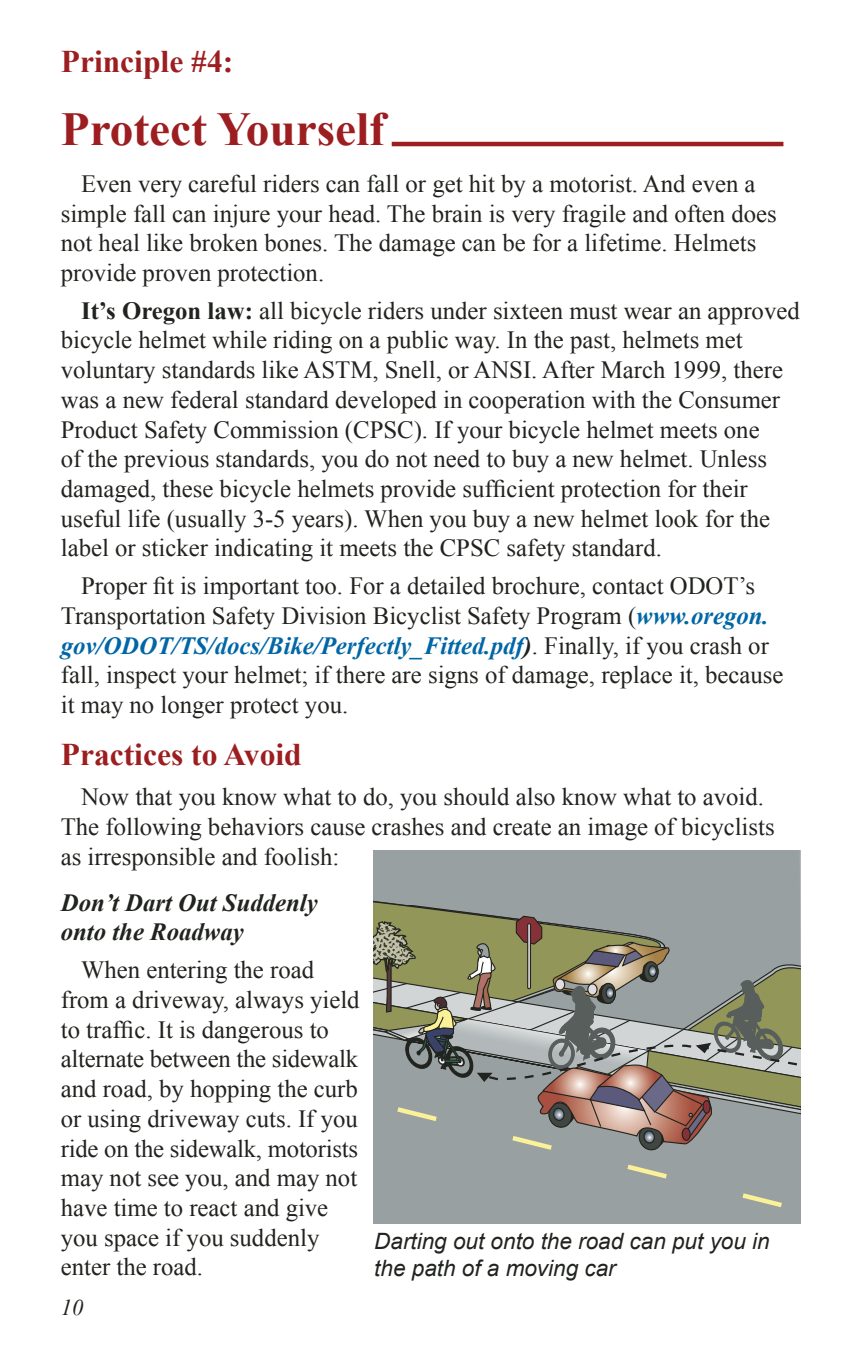
<style>
.page{position:relative;width:851px;height:1357px;background:#fff}
.page>*{position:absolute;margin:0;border:0;box-sizing:border-box;transform-origin:0 0}
.t1{font:700 47.25px "Times New Roman";color:#9c1e21}
.t2{font:700 31.5px "Times New Roman";color:#9c1e21}
.t3{font:24.75px/29.7px "Times New Roman";color:#20231e}
.t4{font:italic 700 24.75px/29.7px "Times New Roman";color:#20231e}
.t5{font:italic 22.5px/27px "Arial";color:#20231e}
.t6{font:italic 22.5px "Times New Roman";color:#20231e}
.s1{font-weight:700}
.s2{font-weight:700;font-style:italic;color:#0066a6}
.s3{font-weight:700;font-style:italic}
</style>
<div class="page">
<hr style="left:392px;top:142px;width:391px;height:4px;background:#9c1e21">
<div style="left:373px;top:850px;width:427px;height:373px;background:#99a0a1"></div>
<svg style="left:627px;top:1164px;width:39px;height:14px"></svg>
<svg style="left:742px;top:1193px;width:39px;height:14px"></svg>
<svg style="left:373px;top:887px;width:427px;height:266px;background:#939487"></svg>
<p class="t2" style="left:61px;top:40px;width:174px">Principle #4:</p>
<h1 class="t1" style="left:61px;top:97px;width:326px">Protect Yourself</h1>
<p class="t3" style="left:61px;top:168px;width:717px;text-indent:20px">Even very careful riders can fall or get hit by a motorist. And even a simple fall can injure your head. The brain is very fragile and often does not heal like broken bones. The damage can be for a lifetime. Helmets provide proven protection.</p>
<p class="t3" style="left:61px;top:295px;width:740px;text-indent:20px"><span class="s1">It’s Oregon law:</span> all bicycle riders under sixteen must wear an approved bicycle helmet while riding on a public way. In the past, helmets met voluntary standards like AS TM, Snell, or ANSI . After March 1999, there was a new federal standard developed in cooperation with the Consumer Product Safety Commission (CPS C). If your bicycle helmet meets one<br>of the previous standards, you do not need to buy a new helmet. Unless damaged, these bicycle helmets provide sufficient protection for their useful life (usually 3-5 years). When you buy a new helmet look for the label or sticker indicating it meets the CPS C safety standard.</p>
<p class="t3" style="left:81px;top:571px;width:607px">Proper fit is important too. For a detailed brochure, contact ODO</p>
<p class="t3" style="left:61px;top:571px;width:724px;text-indent:662px">T’s Transportation Safety Division Bicyclist Safety Program (<span class="s2">www.oregon. gov/ODOT/TS/docs/Bike/Perfectly_Fitted.pdf</span><span class="s3">)</span>. Finally, if you crash or fall, inspect your helmet; if there are signs of damage, replace it, because it may no longer protect you.</p>
<p class="t2" style="left:61px;top:733px;width:242px">Practices to Avoid</p>
<p class="t3" style="left:61px;top:782px;width:715px;text-indent:20px">Now that you know what to do, you should also know what to avoid.<br>The following behaviors cause crashes and create an image of bicyclists as irresponsible and foolish:</p>
<p class="t4" style="left:61px;top:887px;width:258px">Don’t Dart Out Suddenly onto the Roadway</p>
<p class="t3" style="left:61px;top:955px;width:300px;text-indent:20px">When entering the road from a driveway, always yield to traffic. It is dangerous to alternate between the sidewalk and road, by hopping the curb or using driveway cuts. If you ride on the sidewalk, motorists may not see you, and may not have time to react and give you space if you suddenly enter the road.</p>
<p class="t5" style="left:374px;top:1228px;width:397px">Darting out onto the road can put you in the path of a moving car</p>
<p class="t6" style="left:61px;top:1292px;width:24px">10</p>
</div>
